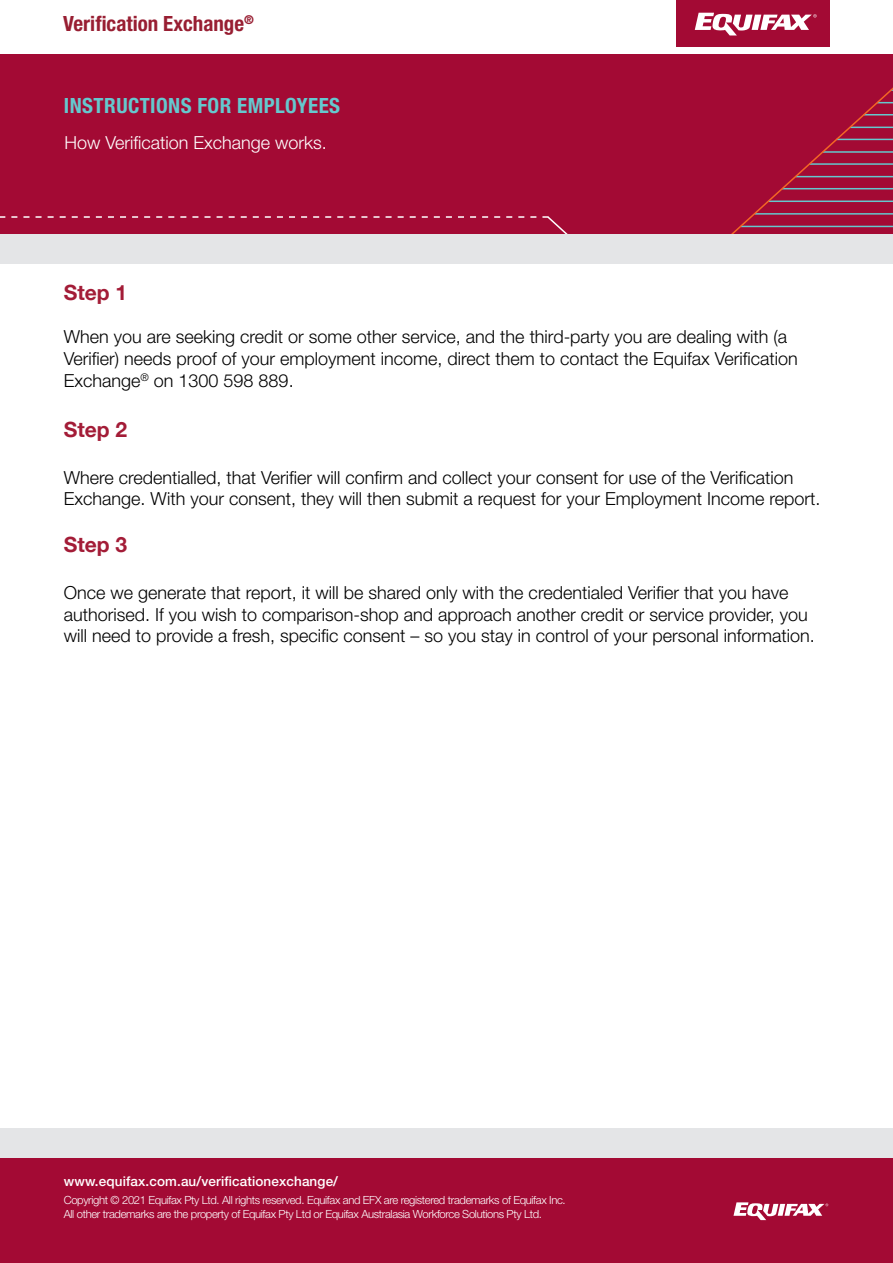
<style>
.page{position:relative;width:893px;height:1263px;background:#fff}
.page>*{position:absolute;margin:0;border:0;box-sizing:border-box;transform-origin:0 0}
.t1{font:700 condensed 21px "Helvetica Neue LT Std";letter-spacing:.02em;color:#65c8ce}
.t2{font:700 condensed 21px "Helvetica Neue LT Std";color:#981e32}
.t3{font:700 21px "Helvetica Neue";color:#a31c37}
.t4{font:300 18px/21.6px "Helvetica Neue LT Std";color:#000}
.t5{font:300 18px "Helvetica Neue LT Std";color:#fff}
.Body_Copy{font:500 13.5px "Helvetica Neue LT Std";letter-spacing:.01em;color:#fff}
.Body_Copy-2{font:300 11.25px/13.5px "Helvetica Neue LT Std";letter-spacing:-.03em;color:#fff}
</style>
<div class="page">
<div style="left:0;top:54px;width:893px;height:180px;background:#a30a34"></div>
<svg style="left:0;top:216px;width:568px;height:18px"></svg>
<hr style="left:685px;top:276px;width:208px;height:1px;background:#64c8cd">
<svg style="left:731px;top:87px;width:162px;height:147px"></svg>
<div style="left:0;top:234px;width:893px;height:30px;background:#e4e5e7"></div>
<div style="left:0;top:1158px;width:893px;height:105px;background:#a30a34"></div>
<div style="left:0;top:1128px;width:893px;height:30px;background:#e4e5e7"></div>
<div style="left:677px;top:0;width:153px;height:47px;background:#a30a34"></div>
<svg style="left:695px;top:13px;width:122px;height:22px"></svg>
<svg style="left:733px;top:1202px;width:95px;height:18px"></svg>
<p class="t2" style="left:63px;top:11px;width:192px">Verification Exchange<sup>®</sup></p>
<h3 class="t1" style="left:64px;top:93px;width:278px">INSTRUCTIONS FOR EMPLOYEES</h3>
<p class="t5" style="left:64px;top:131px;width:264px">How Verification Exchange works.</p>
<p class="t3" style="left:64px;top:276px;width:65px">Step 1</p>
<p class="t4" style="left:64px;top:326px;width:735px">When you are seeking credit or some other service, and the third-party you are dealing with (a<br>Verifier) needs proof of your employment income, direct them to contact the Equifax Verification<br>Exchange<sup>®</sup> on 1300 598 889.</p>
<p class="t3" style="left:64px;top:413px;width:65px">Step 2</p>
<p class="t4" style="left:64px;top:466px;width:758px">Where credentialled, that Verifier will confirm and collect your consent for use of the Verification<br>Exchange. With your consent, they will then submit a request for your Employment Income report.</p>
<p class="t3" style="left:64px;top:528px;width:65px">Step 3</p>
<p class="t4" style="left:64px;top:581px;width:726px">Once we generate that report, it will be shared only with the credentialed Verifier that you have</p>
<p class="t4" style="left:64px;top:603px;width:752px">authorised. If you wish to comparison-shop and approach another credit or service provider, you will need to provide a fresh, specific consent – so you stay in control of your personal information.</p>
<p class="Body_Copy" style="left:64px;top:1173px;width:276px">www.equifax.com.au/verificationexchange/</p>
<p class="Body_Copy-2" style="left:64px;top:1193px;width:503px">Copyright © 2021 Equifax Pty Ltd. All rights reserved. Equifax and EFX are registered trademarks of Equifax Inc.<br>All other trademarks are the property of Equifax Pty Ltd or Equifax Australasia Workforce Solutions Pty Ltd.</p>
</div>
